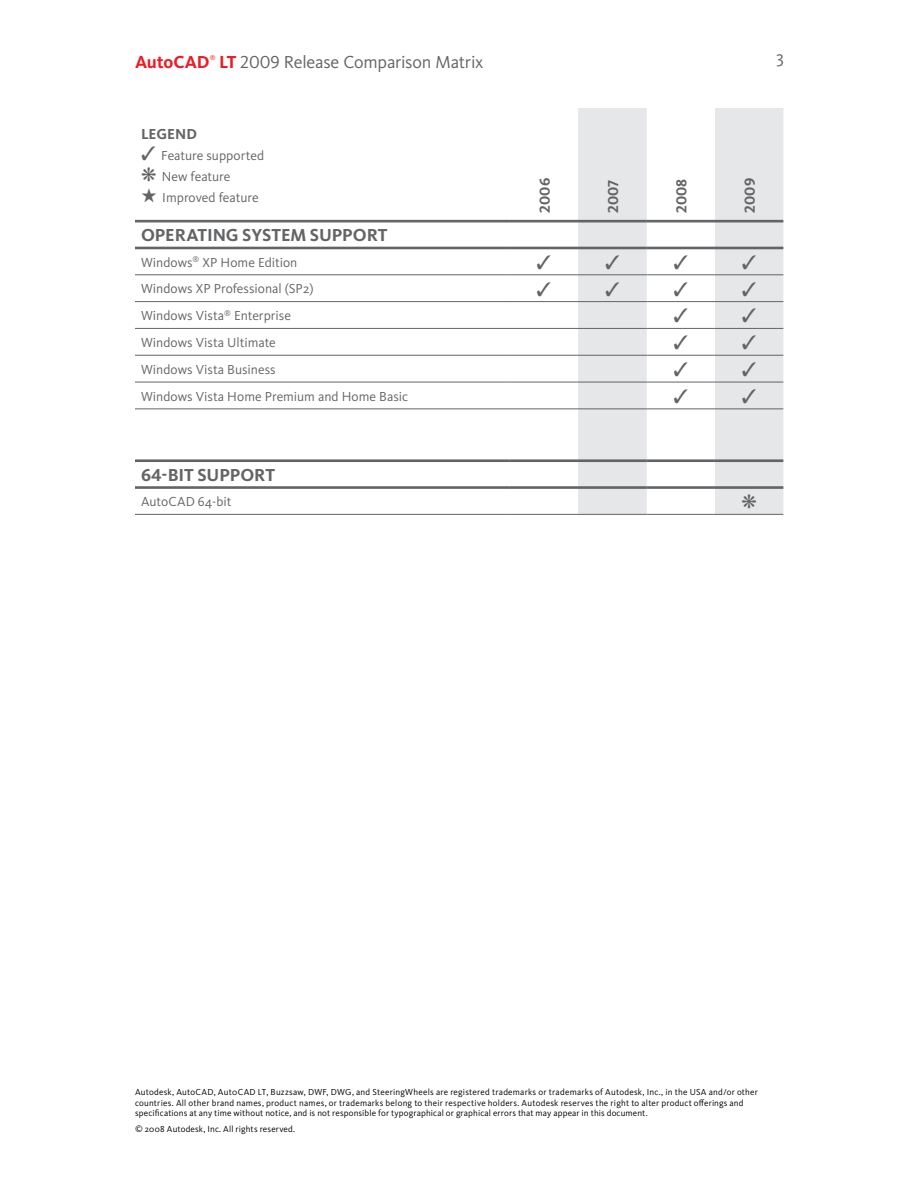
<style>
.page{position:relative;width:918px;height:1188px;background:#fff}
.page>*{position:absolute;margin:0;border:0;box-sizing:border-box;transform-origin:0 0}
.t1{font:700 18px "Kievit Pro";color:#636466}
.t2{font:18px "Kievit Pro";letter-spacing:-.01em;color:#636466}
.t3{font:700 18px "Kievit Pro";color:#ed1c24}
.t4{font:700 15px "Kievit Pro";letter-spacing:.005em;color:#636466}
.t5{font:13.5px/21px "Kievit Pro";color:#636466}
.t6{font:9px/10.5px "Kievit Pro";letter-spacing:.02em;color:#000}
.t7{font:6.75px "Kievit Pro";color:#ed1c24}
.s1{font-weight:700;color:#ed1c24}
</style>
<div class="page">
<svg style="left:578px;top:108px;width:205px;height:406px;fill:#e6e7e8"></svg>
<hr style="left:135px;top:220px;width:375px;height:2px;background:#636466">
<hr style="left:510px;top:220px;width:68px;height:2px;background:#636466">
<hr style="left:578px;top:220px;width:69px;height:2px;background:#636466">
<hr style="left:647px;top:220px;width:68px;height:2px;background:#636466">
<hr style="left:715px;top:220px;width:68px;height:2px;background:#636466">
<hr style="left:135px;top:459px;width:375px;height:3px;background:#636466">
<hr style="left:510px;top:459px;width:68px;height:3px;background:#636466">
<hr style="left:578px;top:459px;width:69px;height:3px;background:#636466">
<hr style="left:647px;top:459px;width:68px;height:3px;background:#636466">
<hr style="left:715px;top:459px;width:68px;height:3px;background:#636466">
<hr style="left:135px;top:274px;width:375px;height:1px;background:#636466">
<hr style="left:510px;top:274px;width:68px;height:1px;background:#636466">
<hr style="left:578px;top:274px;width:69px;height:1px;background:#636466">
<hr style="left:647px;top:274px;width:68px;height:1px;background:#636466">
<hr style="left:715px;top:274px;width:68px;height:1px;background:#636466">
<hr style="left:135px;top:301px;width:375px;height:1px;background:#636466">
<hr style="left:510px;top:301px;width:68px;height:1px;background:#636466">
<hr style="left:578px;top:301px;width:69px;height:1px;background:#636466">
<hr style="left:647px;top:301px;width:68px;height:1px;background:#636466">
<hr style="left:715px;top:301px;width:68px;height:1px;background:#636466">
<hr style="left:135px;top:328px;width:375px;height:1px;background:#636466">
<hr style="left:510px;top:328px;width:68px;height:1px;background:#636466">
<hr style="left:578px;top:328px;width:69px;height:1px;background:#636466">
<hr style="left:647px;top:328px;width:68px;height:1px;background:#636466">
<hr style="left:715px;top:328px;width:68px;height:1px;background:#636466">
<hr style="left:135px;top:355px;width:375px;height:1px;background:#636466">
<hr style="left:510px;top:355px;width:68px;height:1px;background:#636466">
<hr style="left:578px;top:355px;width:69px;height:1px;background:#636466">
<hr style="left:647px;top:355px;width:68px;height:1px;background:#636466">
<hr style="left:715px;top:355px;width:68px;height:1px;background:#636466">
<hr style="left:135px;top:382px;width:375px;height:1px;background:#636466">
<hr style="left:510px;top:382px;width:68px;height:1px;background:#636466">
<hr style="left:578px;top:382px;width:69px;height:1px;background:#636466">
<hr style="left:647px;top:382px;width:68px;height:1px;background:#636466">
<hr style="left:715px;top:382px;width:68px;height:1px;background:#636466">
<hr style="left:135px;top:408px;width:375px;height:1px;background:#636466">
<hr style="left:510px;top:408px;width:68px;height:1px;background:#636466">
<hr style="left:578px;top:408px;width:69px;height:1px;background:#636466">
<hr style="left:647px;top:408px;width:68px;height:1px;background:#636466">
<hr style="left:715px;top:408px;width:68px;height:1px;background:#636466">
<hr style="left:135px;top:514px;width:375px;height:1px;background:#636466">
<hr style="left:510px;top:514px;width:68px;height:1px;background:#636466">
<hr style="left:578px;top:514px;width:69px;height:1px;background:#636466">
<hr style="left:647px;top:514px;width:68px;height:1px;background:#636466">
<hr style="left:715px;top:514px;width:68px;height:1px;background:#636466">
<hr style="left:135px;top:247px;width:375px;height:2px;background:#636466">
<hr style="left:510px;top:247px;width:68px;height:2px;background:#636466">
<hr style="left:578px;top:247px;width:69px;height:2px;background:#636466">
<hr style="left:647px;top:247px;width:68px;height:2px;background:#636466">
<hr style="left:715px;top:247px;width:68px;height:2px;background:#636466">
<hr style="left:135px;top:486px;width:375px;height:3px;background:#636466">
<hr style="left:510px;top:486px;width:68px;height:3px;background:#636466">
<hr style="left:578px;top:486px;width:69px;height:3px;background:#636466">
<hr style="left:647px;top:486px;width:68px;height:3px;background:#636466">
<hr style="left:715px;top:486px;width:68px;height:3px;background:#636466">
<svg style="left:742px;top:494px;width:14px;height:15px"></svg>
<svg style="left:606px;top:255px;width:13px;height:14px"></svg>
<svg style="left:674px;top:255px;width:14px;height:14px"></svg>
<svg style="left:743px;top:255px;width:13px;height:14px"></svg>
<svg style="left:606px;top:282px;width:13px;height:14px"></svg>
<svg style="left:674px;top:282px;width:14px;height:14px"></svg>
<svg style="left:743px;top:282px;width:13px;height:14px"></svg>
<svg style="left:674px;top:308px;width:14px;height:15px"></svg>
<svg style="left:743px;top:308px;width:13px;height:15px"></svg>
<svg style="left:674px;top:335px;width:14px;height:14px"></svg>
<svg style="left:743px;top:335px;width:13px;height:14px"></svg>
<svg style="left:674px;top:362px;width:14px;height:14px"></svg>
<svg style="left:743px;top:362px;width:13px;height:14px"></svg>
<svg style="left:674px;top:389px;width:14px;height:14px"></svg>
<svg style="left:743px;top:389px;width:13px;height:14px"></svg>
<h1 class="t3" style="left:135px;top:51px;width:63px">AUTOCAD</h1>
<p class="t7" style="left:210px;top:54px;width:7px">®</p>
<h1 class="t2" style="left:219px;top:51px;width:266px"><span class="s1">LT</span> 2009 Release Comparison Matrix</h1>
<h1 class="t2" style="left:776px;top:46px;width:9px">3</h1>
<h2 class="t4" style="left:141px;top:125px;width:58px">LEGEND</h2>
<h3 class="t5" style="left:162px;top:145px;width:104px;text-indent:-21px">✓ Feature supported<br>New feature</h3>
<h3 class="t5" style="left:141px;top:187px;width:119px">★ Improved feature</h3>
<h2 class="t4" style="left:536px;top:213px;width:36px;rotate:-90deg">2006</h2>
<h2 class="t4" style="left:604px;top:213px;width:35px;rotate:-90deg">2007</h2>
<h2 class="t4" style="left:673px;top:213px;width:36px;rotate:-90deg">2008</h2>
<h2 class="t4" style="left:741px;top:213px;width:36px;rotate:-90deg">2009</h2>
<h1 class="t1" style="left:141px;top:225px;width:248px">OPERATING SYSTEM SUPPORT</h1>
<h3 class="t5" style="left:141px;top:251px;width:158px">Windows<sup>®</sup> XP Home Edition</h3>
<h3 class="t5" style="left:141px;top:278px;width:174px">Windows XP Professional (SP2)</h3>
<h3 class="t5" style="left:141px;top:305px;width:152px">Windows Vista<sup>®</sup> Enterprise</h3>
<h3 class="t5" style="left:141px;top:332px;width:136px">Windows Vista Ultimate</h3>
<h3 class="t5" style="left:141px;top:359px;width:136px">Windows Vista Business</h3>
<h3 class="t5" style="left:141px;top:385px;width:269px">Windows Vista Home Premium and Home Basic</h3>
<h1 class="t1" style="left:141px;top:464px;width:136px">64-BIT SUPPORT</h1>
<h3 class="t5" style="left:141px;top:491px;width:92px">AutoCAD 64-bit</h3>
<p class="t6" style="left:135px;top:1087px;width:625px">Autodesk, AutoCAD, Aut0CAD LT, Buzzsaw, DWF, DWG, and SteeringWheels are registered trademarks or trademarks of Autodesk, Inc., in the USA and/or other countries. All other brand names, product names, or trademarks belong to their respective holders. Autodesk reserves the right to alter product offerings and specifications at any time without notice, and is not responsible for typographical or graphical errors that may appear in this document.</p>
<p class="t6" style="left:135px;top:1124px;width:162px">© 2008 Autodesk, Inc. All rights reserved.</p>
</div>
